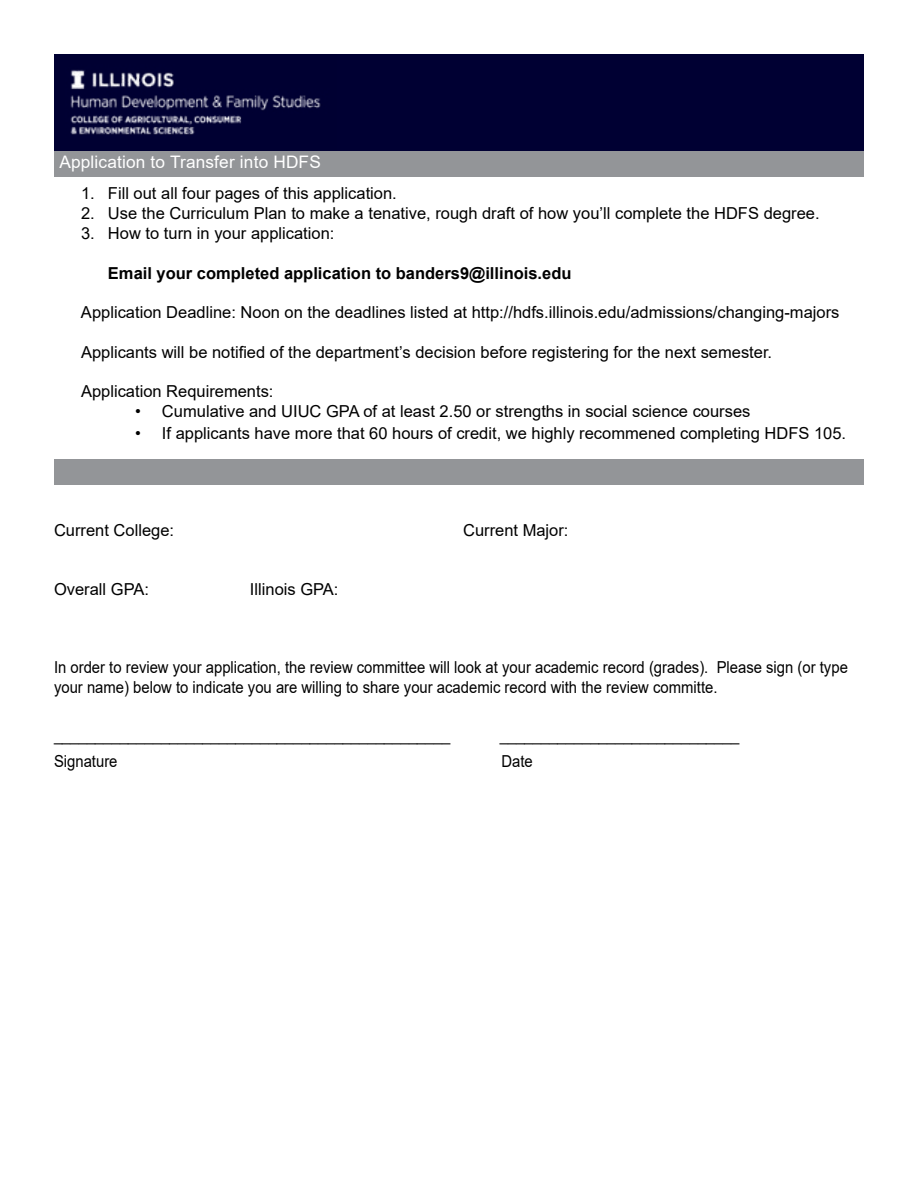
<style>
.page{position:relative;width:918px;height:1188px;background:#fff}
.page>*{position:absolute;margin:0;border:0;box-sizing:border-box;transform-origin:0 0}
.t1{font:17.25px "Arial";letter-spacing:.01em;color:#fff}
.t2{font:16.5px "Arial";color:#000}
.t3{font:16.5px/19.8px "Arial";color:#000;scale:.9 1}
.t4{font:700 16.5px "Arial";color:#000}
</style>
<div class="page">
<div style="left:54px;top:151px;width:810px;height:26px;background:#939598"></div>
<div style="left:54px;top:54px;width:810px;height:97px;background:#003"></div>
<img style="left:70px;top:70px;width:251px;height:65px">
<div style="left:54px;top:459px;width:810px;height:26px;background:#939598"></div>
<p class="t1" style="left:59px;top:150px;width:263px">Application to Transfer into HDFS</p>
<p class="t2" style="left:81px;top:182px;width:317px">1. Fill out all four pages of this application.</p>
<p class="t2" style="left:81px;top:202px;width:740px">2. Use the Curriculum Plan to make a tenative, rough draft of how you’ll complete the HDFS degree.</p>
<p class="t2" style="left:81px;top:222px;width:255px">3. How to turn in your application:</p>
<p class="t4" style="left:108px;top:261px;width:465px">Email your completed application to banders9@illinois.edu</p>
<p class="t2" style="left:81px;top:301px;width:760px">Application Deadline: Noon on the deadlines listed at http://hdfs.illinois.edu/admissions/changing-majors</p>
<p class="t2" style="left:81px;top:341px;width:693px">Applicants will be notified of the department’s decision before registering for the next semester.</p>
<p class="t2" style="left:81px;top:380px;width:194px">Application Requirements:</p>
<p class="t2" style="left:135px;top:400px;width:617px">• Cumulative and UIUC GPA of at least 2.50 or strengths in social science courses</p>
<p class="t2" style="left:135px;top:422px;width:713px">• If applicants have more that 60 hours of credit, we highly recommened completing HDFS 105.</p>
<p class="t2" style="left:54px;top:518px;width:122px">Current College:</p>
<p class="t2" style="left:463px;top:518px;width:107px">Current Major:</p>
<p class="t2" style="left:54px;top:578px;width:97px">Overall GPA:</p>
<p class="t2" style="left:250px;top:578px;width:90px">Illinois GPA:</p>
<p class="t3" style="left:54px;top:657px;width:884px">In order to review your application, the review committee will look at your academic record (grades). Please sign (or type your name) below to indicate you are willing to share your academic record with the review committe.</p>
<p class="t3" style="left:54px;top:725px;width:442px">________________________________________________</p>
<p class="t3" style="left:500px;top:725px;width:268px">_____________________________</p>
<p class="t3" style="left:54px;top:751px;width:72px">Signature</p>
<p class="t3" style="left:501px;top:751px;width:36px">Date</p>
</div>
